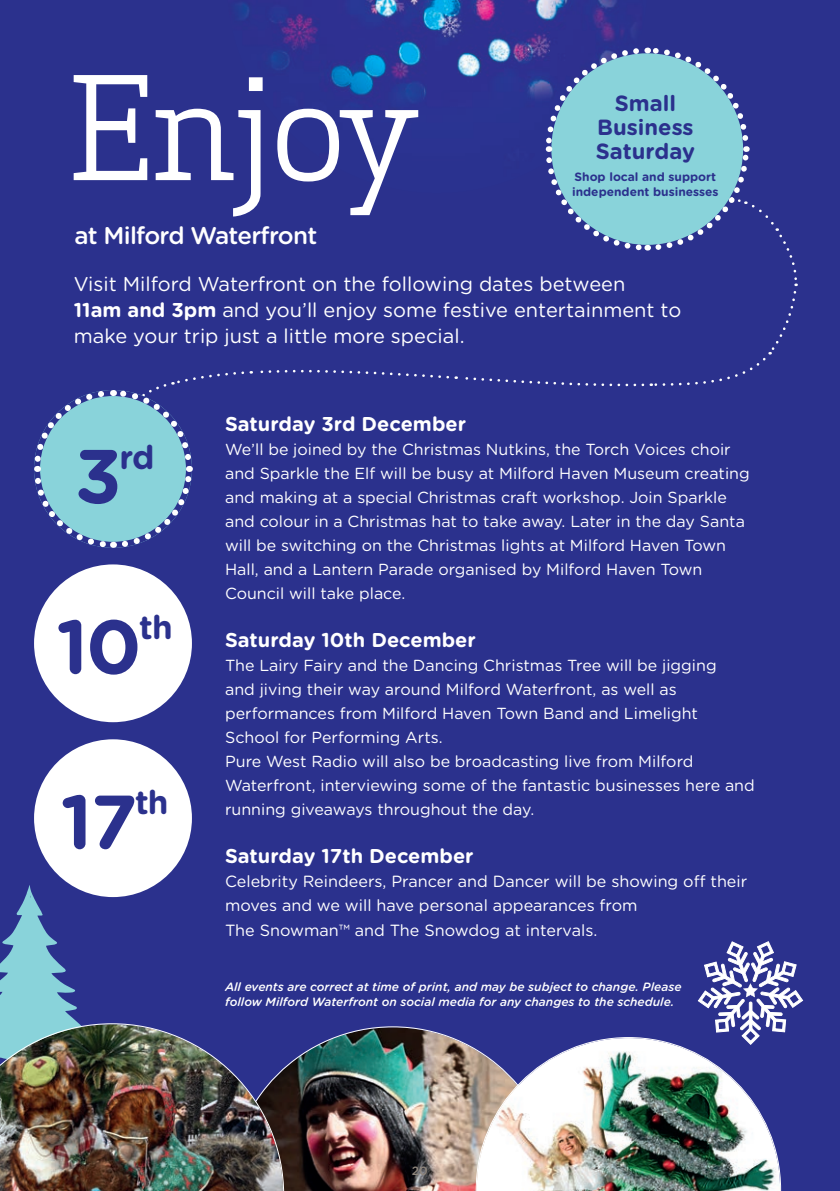
<style>
.page{position:relative;width:840px;height:1191px;background:#fff}
.page>*{position:absolute;margin:0;border:0;box-sizing:border-box;transform-origin:0 0}
.t1{font:140px "Apex Serif";letter-spacing:-.03em;color:#fff}
.t2{font:700 76px "Gotham Rounded";color:#2b318d}
.t3{font:700 33.2px "Gotham Rounded";color:#2b318d}
.t4{font:500 24.2px "Gotham Rounded";letter-spacing:-.03em;color:#fff}
.t5{font:700 22px/24.2px "Gotham Rounded";color:#2b318d;text-align:center}
.t6{font:20px/26px "Gotham Rounded";color:#fff}
.t7{font:700 20px "Gotham Rounded";color:#fff}
.t8{font:16.2px/24.2px "Gotham Rounded";color:#fff}
.t9{font:16px/24px "Gotham Rounded";color:#fff}
.t10{font:italic 500 12px/15.6px "Gotham Rounded";color:#fff}
.t11{font:700 12px/14.4px "Gotham Rounded";color:#2b318d}
.t12{font:500 12px "Gotham Rounded";color:#8e857b}
.s1{font-weight:700}
</style>
<div class="page">
<div style="left:0;top:0;width:839px;height:1191px;background:#2b318d"></div>
<img style="left:239px;top:0;width:385px;height:45px">
<div style="left:34px;top:564px;width:158px;height:158px;background:#fff;border-radius:50%"></div>
<div style="left:34px;top:739px;width:158px;height:158px;background:#fff;border-radius:50%"></div>
<img style="left:284px;top:1026px;width:191px;height:165px">
<svg style="left:0;top:884px;width:89px;height:139px"></svg>
<img style="left:475px;top:1037px;width:305px;height:154px">
<img style="left:0;top:1023px;width:284px;height:168px">
<svg style="left:34px;top:45px;width:763px;height:503px"></svg>
<svg style="left:697px;top:941px;width:105px;height:104px"></svg>
<h1 class="t1" style="left:67px;top:40px;width:352px">Enjoy</h1>
<h3 class="t4" style="left:74px;top:218px;width:244px">at Milford Waterfront</h3>
<h3 class="t5" style="left:595px;top:90px;width:101px">Small<br>Business<br>Saturday</h3>
<p class="t11" style="left:571px;top:169px;width:148px">Shop local and support independent businesses</p>
<p class="t6" style="left:74px;top:270px;width:608px">Visit Milford Waterfront on the following dates between<br><span class="s1">11am and 3pm</span> and you’ll enjoy some festive entertainment to make your trip just a little more special.</p>
<h2 class="t2" style="left:74px;top:420px;width:49px">3</h2>
<h3 class="t3" style="left:119px;top:432px;width:36px">rd</h3>
<h2 class="t2" style="left:56px;top:591px;width:87px">10</h2>
<h3 class="t3" style="left:139px;top:603px;width:35px">th</h3>
<h2 class="t2" style="left:60px;top:766px;width:78px">17</h2>
<h3 class="t3" style="left:135px;top:778px;width:35px">th</h3>
<p class="t7" style="left:225px;top:409px;width:242px">Saturday 3rd December</p>
<p class="t9" style="left:225px;top:436px;width:526px">We’ll be joined by the Christmas Nutkins, the Torch Voices choir and Sparkle the Elf will be busy at Milford Haven Museum creating and making at a special Christmas craft workshop. Join Sparkle and colour in a Christmas hat to take away. Later in the day Santa will be switching on the Christmas lights at Milford Haven Town Hall, and a Lantern Parade organised by Milford Haven Town Council will take place.</p>
<p class="t7" style="left:225px;top:625px;width:252px">Saturday 10th December</p>
<p class="t9" style="left:225px;top:652px;width:531px">The Lairy Fairy and the Dancing Christmas Tree will be jigging<br>and jiving their way around Milford Waterfront, as well as performances from Milford Haven Town Band and Limelight School for Performing Arts.<br>Pure West Radio will also be broadcasting live from Milford Waterfront, interviewing some of the fantastic businesses here and running giveaways throughout the day.</p>
<p class="t7" style="left:225px;top:841px;width:250px">Saturday 17th December</p>
<p class="t8" style="left:225px;top:868px;width:523px">Celebrity Reindeers, Prancer and Dancer will be showing off their moves and we will have personal appearances from<br>The Snowman™ and The Snowdog at intervals.</p>
<p class="t10" style="left:225px;top:978px;width:457px">All events are correct at time of print, and may be subject to change. Please follow Milford Waterfront on social media for any changes to the schedule.</p>
<p class="t12" style="left:412px;top:1161px;width:18px">20</p>
</div>
